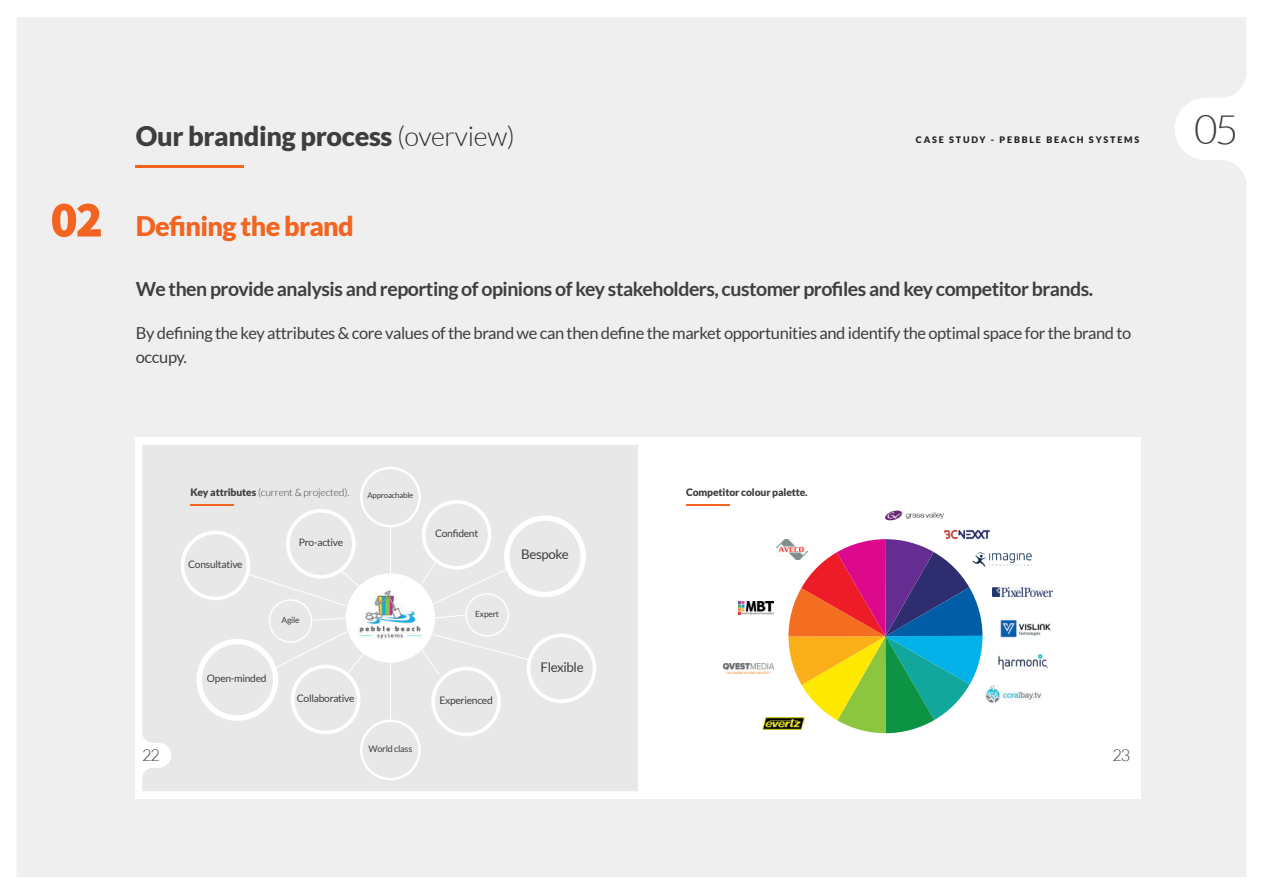
<style>
.page{position:relative;width:1263px;height:893px;background:#fff}
.page>*{position:absolute;margin:0;border:0;box-sizing:border-box;transform-origin:0 0}
.t1{font:300 40.5px "Lato";color:#3e3e3f}
.t2{font:900 27px "Lato";letter-spacing:-.01em;color:#3e3e3f}
.t3{font:900 27px "Lato";letter-spacing:-.025em;color:#f36421}
.t4{font:700 19.5px "Lato";letter-spacing:-.025em;color:#3e3e3f}
.t5{font:16.5px/24px "Lato";letter-spacing:-.025em;color:#3e3e3f}
.t6{font:300 16.35px "Lato";color:#3e3e3f}
.t7{font:13.35px "Lato";letter-spacing:-.025em;color:#3e3e3f}
.t8{font:10.35px "Lato";letter-spacing:-.025em;color:#3e3e3f}
.t9{font:300 10.35px "Lato";letter-spacing:-.01em;color:#3e3e3f}
.t10{font:900 10.35px "Lato";letter-spacing:-.01em;color:#3e3e3f}
.t11{font:900 9px "Lato";letter-spacing:.2em;color:#211e21}
.t12{font:9px "Lato";letter-spacing:-.025em;color:#3e3e3f}
.t13{font:8.4px "Lato";letter-spacing:-.025em;color:#3e3e3f}
.t14{font:7.8px "Lato";letter-spacing:-.025em;color:#3e3e3f}
.s1{font-weight:300;color:#2e2d2f}
.s2{font-weight:900}
</style>
<div class="page">
<div style="left:17px;top:17px;width:1229px;height:860px;background:#efefef"></div>
<hr style="left:136px;top:165px;width:108px;height:3px;background:#f36421">
<div style="left:135px;top:437px;width:1006px;height:361px;background:#fff"></div>
<div style="left:142px;top:445px;width:496px;height:346px;background:#e9e8e8"></div>
<hr style="left:191px;top:504px;width:43px;height:1px;background:#f36421">
<div style="left:346px;top:573px;width:89px;height:90px;background:#fff;border-radius:50%"></div>
<div style="left:360px;top:467px;width:61px;height:60px;border:2px solid #fff;border-radius:50%"></div>
<div style="left:360px;top:720px;width:61px;height:60px;border:2px solid #fff;border-radius:50%"></div>
<div style="left:269px;top:599px;width:43px;height:44px;border:1px solid #fff;border-radius:50%"></div>
<div style="left:465px;top:593px;width:44px;height:44px;border:1px solid #fff;border-radius:50%"></div>
<div style="left:196px;top:639px;width:82px;height:82px;border:5px solid #fff;border-radius:50%"></div>
<div style="left:504px;top:515px;width:82px;height:82px;border:5px solid #fff;border-radius:50%"></div>
<div style="left:422px;top:500px;width:69px;height:70px;border:4px solid #fff;border-radius:50%"></div>
<div style="left:291px;top:665px;width:69px;height:69px;border:4px solid #fff;border-radius:50%"></div>
<div style="left:527px;top:634px;width:69px;height:69px;border:4px solid #fff;border-radius:50%"></div>
<div style="left:181px;top:531px;width:69px;height:69px;border:4px solid #fff;border-radius:50%"></div>
<svg style="left:311px;top:617px;width:35px;height:4px"></svg>
<img style="left:359px;top:581px;width:62px;height:58px">
<hr style="left:390px;top:526px;width:1px;height:47px;background:#fff">
<hr style="left:390px;top:662px;width:1px;height:59px;background:#fff">
<svg style="left:435px;top:614px;width:32px;height:5px"></svg>
<svg style="left:420px;top:561px;width:90px;height:44px"></svg>
<svg style="left:421px;top:634px;width:109px;height:41px;background:#eae9e9"></svg>
<svg style="left:246px;top:570px;width:114px;height:37px;background:#ebeaea"></svg>
<svg style="left:273px;top:630px;width:94px;height:45px"></svg>
<svg style="left:788px;top:539px;width:194px;height:194px"></svg>
<img style="left:885px;top:510px;width:59px;height:11px">
<img style="left:972px;top:553px;width:59px;height:14px">
<img style="left:993px;top:588px;width:59px;height:8px">
<img style="left:762px;top:718px;width:43px;height:11px">
<img style="left:985px;top:685px;width:57px;height:19px">
<img style="left:777px;top:539px;width:30px;height:20px">
<img style="left:998px;top:654px;width:50px;height:16px">
<img style="left:723px;top:664px;width:51px;height:9px">
<img style="left:738px;top:602px;width:36px;height:13px">
<img style="left:943px;top:529px;width:47px;height:12px">
<img style="left:1000px;top:620px;width:51px;height:17px">
<svg style="left:686px;top:504px;width:44px;height:1px"></svg>
<div style="left:286px;top:509px;width:70px;height:70px;border:4px solid #fff;border-radius:50%"></div>
<div style="left:431px;top:667px;width:70px;height:69px;border:4px solid #fff;border-radius:50%"></div>
<div style="left:52px;top:204px;width:49px;height:33px;background:#efefef"></div>
<h2 class="t2" style="left:136px;top:120px;width:381px">Our branding process <span class="s1">(overview)</span></h2>
<p class="t11" style="left:916px;top:135px;width:225px">CASE STUDY - PEBBLE BEACH SYSTEMS</p>
<h2 class="t3" style="left:136px;top:210px;width:220px">Defining the brand</h2>
<p class="t4" style="left:136px;top:277px;width:959px">We then provide analysis and reporting of opinions of key stakeholders, customer profiles and key competitor brands.</p>
<p class="t5" style="left:136px;top:321px;width:997px">By defining the key attributes &amp; core values of the brand we can then define the market opportunities and identify the optimal space for the brand to occupy.</p>
<p class="t6" style="left:142px;top:746px;width:19px">22</p>
<p class="t9" style="left:191px;top:487px;width:160px"><span class="s2">Key attributes</span> (current &amp; projected).</p>
<p class="t8" style="left:188px;top:558px;width:56px">Consultative</p>
<p class="t8" style="left:299px;top:537px;width:46px">Pro-active</p>
<p class="t14" style="left:367px;top:491px;width:47px">Approachable</p>
<p class="t13" style="left:282px;top:616px;width:20px">Agile</p>
<p class="t8" style="left:207px;top:673px;width:61px">Open-minded</p>
<p class="t8" style="left:297px;top:693px;width:59px">Collaborative</p>
<p class="t12" style="left:369px;top:744px;width:45px">World class</p>
<p class="t8" style="left:435px;top:528px;width:45px">Confident</p>
<p class="t13" style="left:475px;top:610px;width:25px">Expert</p>
<p class="t8" style="left:439px;top:695px;width:55px">Experienced</p>
<p class="t7" style="left:521px;top:547px;width:49px">Bespoke</p>
<p class="t7" style="left:541px;top:660px;width:45px">Flexible</p>
<p class="t10" style="left:686px;top:486px;width:123px">Competitor colour palette.</p>
<p class="t6" style="left:1112px;top:746px;width:19px">23</p>
<h1 class="t1" style="left:1194px;top:108px;width:46px">05</h1>
</div>
